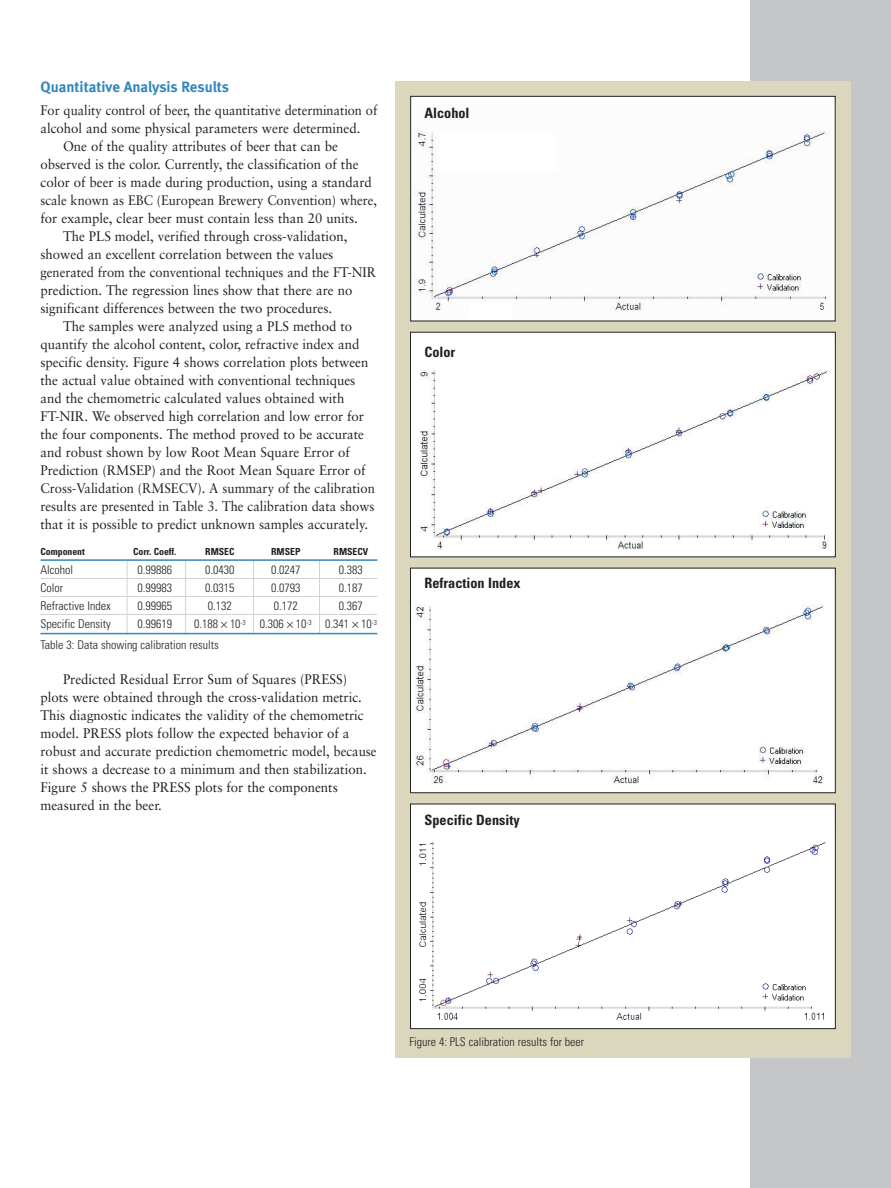
<style>
.page{position:relative;width:891px;height:1188px;background:#fff}
.page>*{position:absolute;margin:0;border:0;box-sizing:border-box;transform-origin:0 0}
.t1{font:15px "Meta Bold LF";color:#3287ba}
.t2{font:700 condensed 14.25px "Univers";color:#231f20}
.t3{font:13.8px/18px "Sabon";color:#231f20;scale:.95 1}
.t4{font:13.8px "Sabon";color:#231f20;scale:.92 1}
.t5{font:13.8px "Sabon";color:#231f20;scale:.93 1}
.t6{font:300 condensed 12px/21px "Univers";color:#231f20}
.t7{font:700 condensed 9.75px "Univers";color:#231f20}
</style>
<div class="page">
<div style="left:750px;top:0;width:141px;height:1188px;background:#c5c6c8"></div>
<div style="left:395px;top:81px;width:455px;height:977px;background:#dad7bd"></div>
<div style="left:411px;top:96px;width:424px;height:225px;background:#fff"></div>
<img style="left:415px;top:130px;width:414px;height:181px">
<div style="left:410px;top:96px;width:426px;height:225px;border:1px solid #231f20"></div>
<div style="left:411px;top:332px;width:424px;height:225px;background:#fff"></div>
<img style="left:420px;top:370px;width:409px;height:180px">
<div style="left:410px;top:332px;width:426px;height:225px;border:1px solid #231f20"></div>
<hr style="left:127px;top:560px;width:1px;height:74px;background:#d1d2d4">
<hr style="left:185px;top:560px;width:1px;height:74px;background:#d1d2d4">
<hr style="left:253px;top:560px;width:1px;height:74px;background:#d1d2d4">
<hr style="left:319px;top:560px;width:1px;height:74px;background:#d1d2d4">
<hr style="left:40px;top:559px;width:337px;height:2px;background:#3287ba">
<hr style="left:40px;top:578px;width:337px;height:1px;background:#d1d2d4">
<hr style="left:40px;top:596px;width:337px;height:1px;background:#d1d2d4">
<hr style="left:40px;top:614px;width:337px;height:1px;background:#d1d2d4">
<hr style="left:40px;top:633px;width:337px;height:1px;background:#3287ba">
<div style="left:411px;top:568px;width:424px;height:225px;background:#fff"></div>
<img style="left:415px;top:604px;width:409px;height:181px">
<div style="left:410px;top:568px;width:426px;height:225px;border:1px solid #231f20"></div>
<div style="left:411px;top:804px;width:424px;height:225px;background:#fff"></div>
<img style="left:419px;top:841px;width:407px;height:179px">
<div style="left:410px;top:804px;width:426px;height:225px;border:1px solid #231f20"></div>
<p class="t1" style="left:40px;top:81px;width:190px">Quantitative Analysis Results</p>
<p class="t4" style="left:41px;top:104px;width:368px">For quality control of beer, the quantitative determination of</p>
<p class="t3" style="left:41px;top:120px;width:338px">alcohol and some physical parameters were determined.</p>
<p class="t3" style="left:63px;top:138px;width:291px">One of the quality attributes of beer that can be</p>
<p class="t3" style="left:41px;top:156px;width:336px">observed is the color. Currently, the classification of the</p>
<p class="t3" style="left:41px;top:174px;width:350px">color of beer is made during production, using a standard</p>
<p class="t4" style="left:41px;top:194px;width:367px">scale known as EBC (European Brewery Convention) where,</p>
<p class="t3" style="left:41px;top:210px;width:336px">for example, clear beer must contain less than 20 units.</p>
<p class="t3" style="left:63px;top:228px;width:301px">The PLS model, verified through cross-validation,</p>
<p class="t3" style="left:41px;top:246px;width:310px">showed an excellent correlation between the values</p>
<p class="t4" style="left:40px;top:266px;width:366px">generated from the conventional techniques and the FT-NIR</p>
<p class="t3" style="left:41px;top:282px;width:330px">prediction. The regression lines show that there are no</p>
<p class="t3" style="left:41px;top:300px;width:309px">significant differences between the two procedures.</p>
<p class="t3" style="left:63px;top:318px;width:306px">The samples were analyzed using a PLS method to</p>
<p class="t3" style="left:41px;top:336px;width:337px">quantify the alcohol content, color, refractive index and</p>
<p class="t3" style="left:41px;top:354px;width:347px">specific density. Figure 4 shows correlation plots between</p>
<p class="t3" style="left:41px;top:372px;width:333px">the actual value obtained with conventional techniques</p>
<p class="t3" style="left:41px;top:390px;width:321px">and the chemometric calculated values obtained with</p>
<p class="t3" style="left:41px;top:408px;width:342px">FT-NIR. We observed high correlation and low error for</p>
<p class="t3" style="left:41px;top:426px;width:342px">the four components. The method proved to be accurate</p>
<p class="t3" style="left:41px;top:444px;width:327px">and robust shown by low Root Mean Square Error of</p>
<p class="t3" style="left:41px;top:462px;width:344px">Prediction (RMSEP) and the Root Mean Square Error of</p>
<p class="t5" style="left:41px;top:482px;width:361px">Cross-Validation (RMSECV). A summary of the calibration</p>
<p class="t5" style="left:41px;top:500px;width:361px">results are presented in Table 3. The calibration data shows</p>
<p class="t3" style="left:41px;top:516px;width:346px">that it is possible to predict unknown samples accurately.</p>
<p class="t7" style="left:40px;top:548px;width:46px">Component</p>
<p class="t7" style="left:133px;top:548px;width:45px">Corr. Coeff.</p>
<p class="t7" style="left:205px;top:548px;width:31px">RMSEC</p>
<p class="t7" style="left:271px;top:548px;width:31px">RMSEP</p>
<p class="t7" style="left:334px;top:548px;width:36px">RMSECV</p>
<p class="t6" style="left:40px;top:561px;width:34px">Alcohol</p>
<p class="t6" style="left:137px;top:561px;width:36px">0.99886</p>
<p class="t6" style="left:205px;top:561px;width:31px">0.0430</p>
<p class="t6" style="left:271px;top:561px;width:31px">0.0247</p>
<p class="t6" style="left:339px;top:561px;width:25px">0.383</p>
<p class="t6" style="left:40px;top:579px;width:24px">Color</p>
<p class="t6" style="left:137px;top:579px;width:36px">0.99983</p>
<p class="t6" style="left:205px;top:579px;width:31px">0.0315</p>
<p class="t6" style="left:271px;top:579px;width:31px">0.0793</p>
<p class="t6" style="left:339px;top:579px;width:25px">0.187</p>
<p class="t6" style="left:40px;top:597px;width:72px">Refractive Index</p>
<p class="t6" style="left:137px;top:597px;width:36px">0.99965</p>
<p class="t6" style="left:208px;top:597px;width:25px">0.132</p>
<p class="t6" style="left:274px;top:597px;width:25px">0.172</p>
<p class="t6" style="left:339px;top:597px;width:25px">0.367</p>
<p class="t6" style="left:40px;top:615px;width:72px">Specific Density</p>
<p class="t6" style="left:137px;top:615px;width:36px">0.99619</p>
<p class="t6" style="left:40px;top:615px;width:338px;text-indent:154px">0.188 10<sup>-3</sup> 0.306 10<sup>-3</sup> 0.341 10<sup>-3<br></sup>Table 3: Data showing calibration results</p>
<p class="t3" style="left:41px;top:671px;width:355px;text-indent:23px">Predicted Residual Error Sum of Squares (PRESS) plots were obtained through the cross-validation metric.<br>This diagnostic indicates the validity of the chemometric model. PRESS plots follow the expected behavior of a robust and accurate prediction chemometric model, because it shows a decrease to a minimum and then stabilization.<br>Figure 5 shows the PRESS plots for the components measured in the beer.</p>
<p class="t2" style="left:424px;top:108px;width:47px">Alcohol</p>
<p class="t2" style="left:424px;top:346px;width:32px">Color</p>
<p class="t2" style="left:424px;top:577px;width:98px">Refraction Index</p>
<p class="t2" style="left:424px;top:814px;width:97px">Specific Density</p>
<p class="t6" style="left:410px;top:1033px;width:176px">Figure 4: PLS calibration results for beer</p>
</div>
